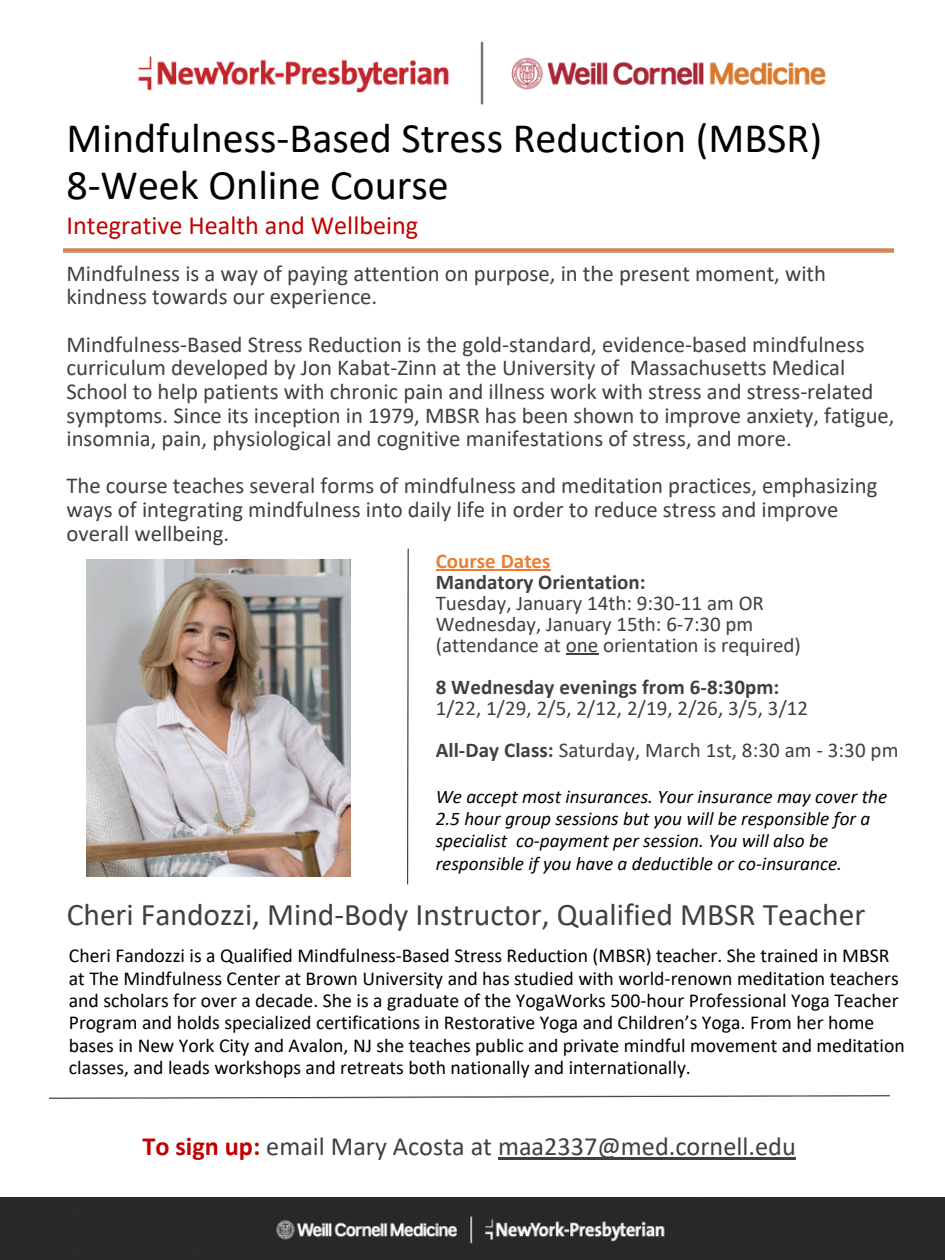
<style>
.page{position:relative;width:945px;height:1260px;background:#fff}
.page>*{position:absolute;margin:0;border:0;box-sizing:border-box;transform-origin:0 0}
.t1{font:42px/47.2px "Calibri";color:#000}
.t2{font:31.5px "Calibri";color:#404040}
.t3{font:26.25px "Calibri";color:#404040}
.t4{font:26.25px "Calibri";color:#c00000}
.t5{font:22.75px/23.6px "Calibri";color:#404040}
.t6{font:21px/21px "Calibri";color:#404040}
.t7{font:19.78px/22.4px "Calibri";color:#000}
.t8{font:italic 19.25px/22.4px "Calibri";color:#000}
.s1{font-weight:700;color:#ed7d31}
.s2{font-weight:700}
.s3{font-weight:700;color:#c00000}
</style>
<div class="page">
<img style="left:138px;top:41px;width:688px;height:64px">
<img style="left:407px;top:548px;width:1px;height:337px">
<img style="left:49px;top:1096px;width:840px;height:3px">
<img style="left:64px;top:248px;width:829px;height:4px">
<img style="left:0;top:1197px;width:945px;height:63px">
<img style="left:87px;top:559px;width:264px;height:318px">
<hr style="left:498px;top:1158px;width:298px;height:2px;background:#404040">
<hr style="left:436px;top:569px;width:115px;height:2px;background:#ed7d31">
<hr style="left:566px;top:653px;width:32px;height:2px;background:#404040">
<p class="t1" style="left:66px;top:118px;width:757px">Mindfulness-Based Stress Reduction (MBSR)<br>8-Week Online Course</p>
<p class="t4" style="left:66px;top:214px;width:353px">Integrative Health and Wellbeing</p>
<h1 class="t5" style="left:66px;top:263px;width:761px">Mindfulness is a way of paying attention on purpose, in the present moment, with kindness towards our experience.</h1>
<h4 class="t5" style="left:66px;top:334px;width:830px">Mindfulness-Based Stress Reduction is the gold-standard, evidence-based mindfulness curriculum developed by Jon Kabat-Zinn at the University of Massachusetts Medical School to help patients with chronic pain and illness work with stress and stress-related symptoms. Since its inception in 1979, MBSR has been shown to improve anxiety, fatigue, insomnia, pain, physiological and cognitive manifestations of stress, and more.</h4>
<h4 class="t5" style="left:66px;top:476px;width:812px">The course teaches several forms of mindfulness and meditation practices, emphasizing ways of integrating mindfulness into daily life in order to reduce stress and improve overall wellbeing.</h4>
<p class="t6" style="left:436px;top:552px;width:367px"><span class="s1">Course Dates<br></span><span class="s2">Mandatory Orientation:<br></span>Tuesday, January 14th: 9:30-11 am OR<br>Wednesday, January 15th: 6-7:30 pm (attendance at one orientation is required)</p>
<h2 class="t6" style="left:436px;top:678px;width:374px"><span class="s2">8 Wednesday evenings from 6-8:30pm:<br></span>1/22, 1/29, 2/5, 2/12, 2/19, 2/26, 3/5, 3/12</h2>
<p class="t6" style="left:436px;top:741px;width:464px"><span class="s2">All-Day Class:</span> Saturday, March 1st, 8:30 am - 3:30 pm</p>
<p class="t8" style="left:436px;top:787px;width:453px">We accept most insurances. Your insurance may cover the 2.5 hour group sessions but you will be responsible for a specialist co-payment per session. You will also be responsible if you have a deductible or co-insurance.</p>
<h3 class="t2" style="left:67px;top:902px;width:800px">Cheri Fandozzi, Mind-Body Instructor, Qualified MBSR Teacher</h3>
<p class="t7" style="left:69px;top:946px;width:837px">Cheri Fandozzi is a Qualified Mindfulness-Based Stress Reduction (MBSR) teacher. She trained in MBSR at The Mindfulness Center at Brown University and has studied with world-renown meditation teachers and scholars for over a decade. She is a graduate of the YogaWorks 500-hour Professional Yoga Teacher Program and holds specialized certifications in Restorative Yoga and Children’s Yoga. From her home bases in New York City and Avalon, NJ she teaches public and private mindful movement and meditation classes, and leads workshops and retreats both nationally and internationally.</p>
<p class="t3" style="left:142px;top:1135px;width:655px"><span class="s3">To sign up:</span> email Mary Acosta at maa2337@med.cornell.edu</p>
</div>
